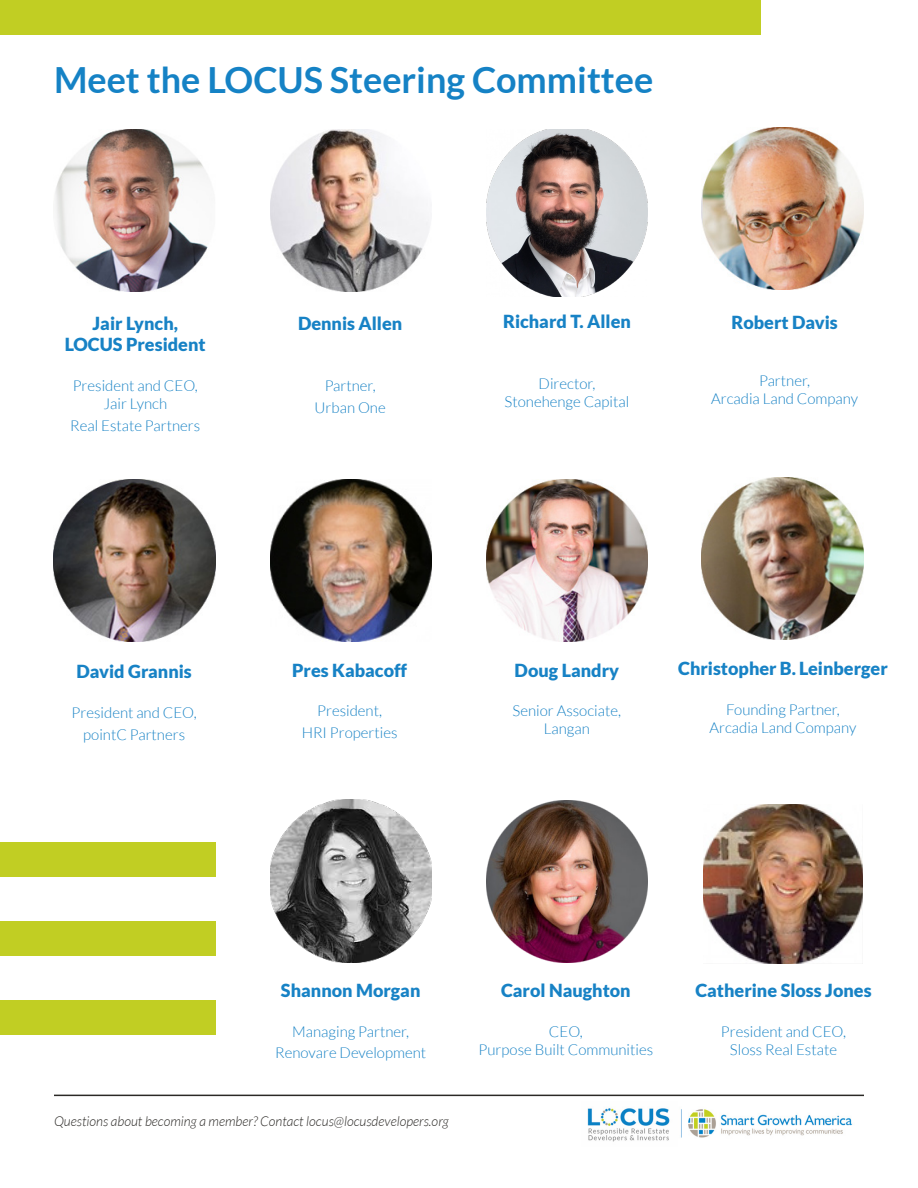
<style>
.page{position:relative;width:918px;height:1188px;background:#fff}
.page>*{position:absolute;margin:0;border:0;box-sizing:border-box;transform-origin:0 0}
.t1{font:700 36px "Lato";color:#1582c5}
.t2{font:900 18px "Lato";color:#1782c5}
.t3{font:300 15px/21.6px "Lato";color:#1782c5;text-align:center}
.body{font:italic 300 13.5px "Lato";color:#2b2926}
</style>
<div class="page">
<img style="left:587px;top:1108px;width:266px;height:34px">
<hr style="left:54px;top:1095px;width:810px;height:1px;background:#2b2926">
<div style="left:0;top:0;width:761px;height:34px;background:#c1ce23"></div>
<div style="left:0;top:842px;width:216px;height:35px;background:#c1ce23"></div>
<div style="left:0;top:1000px;width:216px;height:34px;background:#c1ce23"></div>
<div style="left:0;top:921px;width:216px;height:34px;background:#c1ce23"></div>
<img style="left:55px;top:130px;width:153px;height:162px">
<img style="left:270px;top:130px;width:160px;height:161px">
<img style="left:54px;top:479px;width:162px;height:162px">
<img style="left:702px;top:127px;width:162px;height:162px">
<img style="left:486px;top:130px;width:162px;height:167px">
<img style="left:270px;top:479px;width:162px;height:162px">
<img style="left:486px;top:479px;width:162px;height:162px">
<img style="left:702px;top:477px;width:162px;height:162px">
<img style="left:486px;top:801px;width:162px;height:162px">
<img style="left:703px;top:804px;width:159px;height:160px">
<img style="left:270px;top:800px;width:162px;height:163px">
<p class="t1" style="left:54px;top:60px;width:601px">Meet the LOCUS Steering Committee</p>
<p class="t2" style="left:93px;top:313px;width:87px">Jair Lynch,</p>
<p class="t2" style="left:65px;top:334px;width:142px">LOCUS President</p>
<p class="t3" style="left:73px;top:375px;width:127px">President and CEO,</p>
<p class="t3" style="left:103px;top:393px;width:65px">Jair Lynch</p>
<p class="t3" style="left:70px;top:415px;width:132px">Real Estate Partners</p>
<p class="t2" style="left:298px;top:313px;width:106px">Dennis Allen</p>
<p class="t3" style="left:325px;top:375px;width:52px">Partner,</p>
<p class="t3" style="left:315px;top:397px;width:73px">Urban One</p>
<p class="t2" style="left:503px;top:311px;width:129px">Richard T. Allen</p>
<p class="t3" style="left:539px;top:373px;width:58px">Director,</p>
<p class="t3" style="left:505px;top:391px;width:126px">Stonehenge Capital</p>
<p class="t2" style="left:731px;top:311px;width:108px">Robert Davis</p>
<p class="t3" style="left:759px;top:370px;width:52px">Partner,</p>
<p class="t3" style="left:711px;top:388px;width:149px">Arcadia Land Company</p>
<p class="t2" style="left:77px;top:661px;width:117px">David Grannis</p>
<p class="t3" style="left:72px;top:702px;width:127px">President and CEO, pointC Partners</p>
<p class="t2" style="left:292px;top:660px;width:117px">Pres Kabacoff</p>
<p class="t3" style="left:317px;top:700px;width:66px">President,</p>
<p class="t3" style="left:302px;top:722px;width:97px">HRI Properties</p>
<p class="t2" style="left:515px;top:660px;width:106px">Doug Landry</p>
<p class="t3" style="left:513px;top:700px;width:110px">Senior Associate,</p>
<p class="t3" style="left:544px;top:718px;width:48px">Langan</p>
<p class="t2" style="left:678px;top:658px;width:211px">Christopher B. Leinberger</p>
<p class="t3" style="left:726px;top:699px;width:115px">Founding Partner,</p>
<p class="t3" style="left:709px;top:717px;width:149px">Arcadia Land Company</p>
<p class="t2" style="left:281px;top:980px;width:141px">Shannon Morgan</p>
<p class="t3" style="left:292px;top:1020px;width:118px">Managing Partner,</p>
<p class="t3" style="left:275px;top:1042px;width:152px">Renovare Development</p>
<p class="body" style="left:54px;top:1114px;width:396px">Questions about becoming a member? Contact locus@locusdevelopers.org</p>
<p class="t2" style="left:501px;top:980px;width:131px">Carol Naughton</p>
<p class="t3" style="left:549px;top:1020px;width:35px">CEO,</p>
<p class="t3" style="left:479px;top:1038px;width:176px">Purpose Built Communities</p>
<p class="t2" style="left:695px;top:980px;width:178px">Catherine Sloss Jones</p>
<p class="t3" style="left:721px;top:1021px;width:127px">President and CEO,</p>
<p class="t3" style="left:730px;top:1039px;width:109px">Sloss Real Estate</p>
</div>
